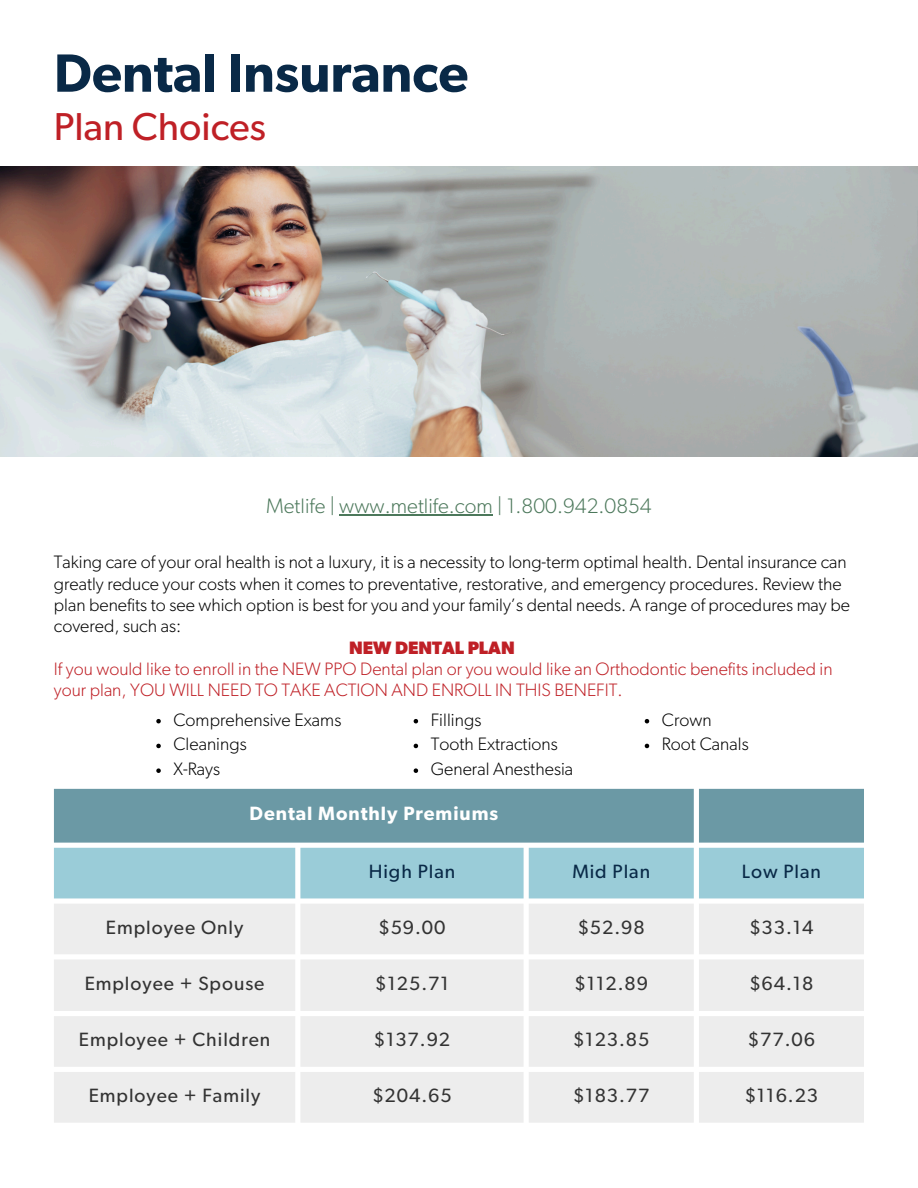
<style>
.page{position:relative;width:918px;height:1188px;background:#fff}
.page>*{position:absolute;margin:0;border:0;box-sizing:border-box;transform-origin:0 0}
.t1{font:600 54px "Gibson";color:#092947}
.t2{font:39px "Gibson";color:#bf2026}
.t3{font:300 21px "Gibson";letter-spacing:.005em;color:#4c785b}
.t4{font:19.2px "Gibson";letter-spacing:.05em;color:#333}
.t5{font:19.2px "Gibson";letter-spacing:.05em;color:#092947}
.t6{font:600 19.2px "Gibson";letter-spacing:.05em;color:#fff}
.t7{font:300 18px/21.3px "Gibson";color:#000}
.t8{font:300 18px/21.3px "Gibson";color:#bf2026}
.t9{font:700 18px "Gibson";color:#bf2026}
</style>
<div class="page">
<img style="left:0;top:167px;width:918px;height:289px">
<div style="left:54px;top:789px;width:810px;height:54px;background:#6b99a5"></div>
<div style="left:54px;top:848px;width:810px;height:50px;background:#9accd8"></div>
<svg style="left:54px;top:904px;width:810px;height:219px;background:#eee"></svg>
<svg style="left:156px;top:719px;width:5px;height:4px"></svg>
<svg style="left:156px;top:744px;width:5px;height:4px"></svg>
<svg style="left:156px;top:768px;width:5px;height:5px"></svg>
<svg style="left:414px;top:719px;width:4px;height:4px"></svg>
<svg style="left:414px;top:744px;width:4px;height:4px"></svg>
<svg style="left:414px;top:768px;width:4px;height:5px"></svg>
<svg style="left:645px;top:719px;width:4px;height:4px"></svg>
<svg style="left:645px;top:744px;width:4px;height:4px"></svg>
<hr style="left:339px;top:514px;width:154px;height:1px;background:#4c785b">
<p class="t1" style="left:54px;top:49px;width:416px">Dental Insurance</p>
<p class="t2" style="left:54px;top:109px;width:214px">Plan Choices</p>
<p class="t3" style="left:266px;top:496px;width:387px">Metlife | www.metlife.com | 1.800.942.0854</p>
<h1 class="t7" style="left:54px;top:552px;width:797px">Taking care of your oral health is not a luxury, it is a necessity to long-term optimal health. Dental insurance can greatly reduce your costs when it comes to preventative, restorative, and emergency procedures. Review the plan benefits to see which option is best for you and your family’s dental needs. A range of procedures may be covered, such as:</h1>
<h2 class="t9" style="left:349px;top:639px;width:167px">NEW DENTAL PLAN</h2>
<p class="t8" style="left:54px;top:659px;width:780px">If you would like to enroll in the NEW PPO Dental plan or you would like an Orthodontic benefits included in your plan, YOU WILL NEED TO TAKE ACTION AND ENROLL IN THIS BENEFIT.</p>
<p class="t7" style="left:173px;top:710px;width:169px">Comprehensive Exams</p>
<p class="t7" style="left:173px;top:734px;width:75px">Cleanings</p>
<p class="t7" style="left:173px;top:759px;width:48px">X-Rays</p>
<p class="t7" style="left:431px;top:710px;width:52px">Fillings</p>
<p class="t7" style="left:431px;top:734px;width:129px">Tooth Extractions</p>
<p class="t7" style="left:431px;top:759px;width:144px">General Anesthesia</p>
<p class="t6" style="left:250px;top:805px;width:250px">Dental Monthly Premiums</p>
<p class="t7" style="left:662px;top:710px;width:51px">Crown</p>
<p class="t7" style="left:662px;top:734px;width:88px">Root Canals</p>
<p class="t5" style="left:369px;top:863px;width:88px">High Plan</p>
<p class="t5" style="left:572px;top:863px;width:79px">Mid Plan</p>
<p class="t5" style="left:742px;top:863px;width:81px">Low Plan</p>
<p class="t4" style="left:106px;top:919px;width:139px">Employee Only</p>
<p class="t4" style="left:378px;top:919px;width:69px">$59.00</p>
<p class="t4" style="left:578px;top:919px;width:69px">$52.98</p>
<p class="t4" style="left:749px;top:919px;width:66px">$33.14</p>
<p class="t4" style="left:85px;top:975px;width:181px">Employee + Spouse</p>
<p class="t4" style="left:375px;top:975px;width:75px">$125.71</p>
<p class="t4" style="left:574px;top:975px;width:75px">$112.89</p>
<p class="t4" style="left:749px;top:975px;width:66px">$64.18</p>
<p class="t4" style="left:79px;top:1031px;width:193px">Employee + Children</p>
<p class="t4" style="left:374px;top:1031px;width:78px">$137.92</p>
<p class="t4" style="left:573px;top:1031px;width:78px">$123.85</p>
<p class="t4" style="left:748px;top:1031px;width:69px">$77.06</p>
<p class="t4" style="left:89px;top:1087px;width:173px">Employee + Family</p>
<p class="t4" style="left:372px;top:1087px;width:81px">$204.65</p>
<p class="t4" style="left:573px;top:1087px;width:78px">$183.77</p>
<p class="t4" style="left:745px;top:1087px;width:75px">$116.23</p>
</div>
